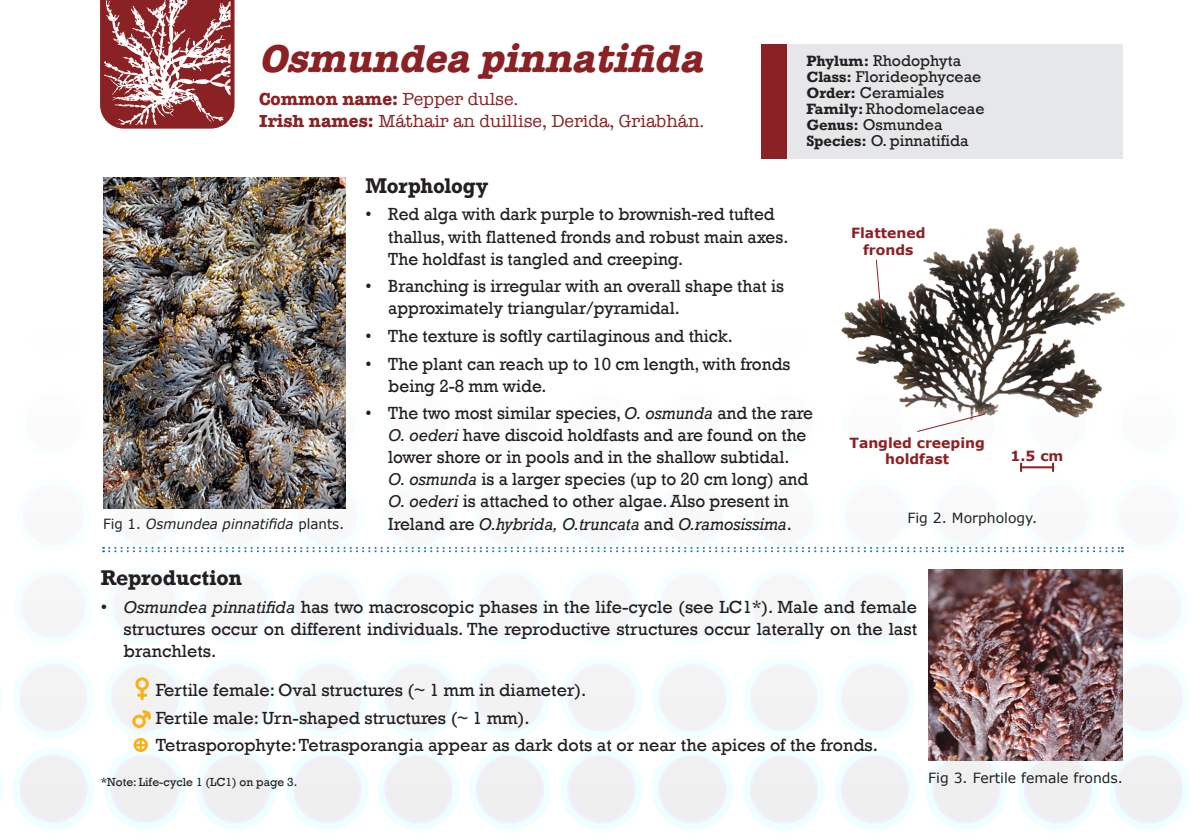
<style>
.page{position:relative;width:1191px;height:840px;background:#fff}
.page>*{position:absolute;margin:0;border:0;box-sizing:border-box;transform-origin:0 0}
.Nombre_científico{font:italic 700 40px "American Typewriter";color:#8a2124}
.Título_sección{font:700 20px "Rockwell";letter-spacing:-.015em;color:#231f20}
.Título_sección-2{font:700 20px "Rockwell";letter-spacing:-.015em;color:#231f20;scale:.96 1}
.Texto_descripción{font:18px/22px "Rockwell";color:#231f20;scale:.96 1}
.Texto_descripción-2{font:18px/22px "Rockwell";color:#231f20;text-align:justify}
.Nombre_común{font:18px "American Typewriter";color:#8a2124}
.Texto_descripción-3{font:16px "Rockwell";color:#231f20}
.t1{font:italic 16px "Rockwell";color:#231f20;scale:.96 1}
.Carac__rojas{font:700 14px/16.8px "Verdana";color:#8a2124;text-align:center}
.t2{font:14px "Verdana";color:#231f20}
.t3{font:italic 14px "Verdana";color:#231f20;scale:.96 1}
.Texto_descripción-4{font:12px "Rockwell";color:#231f20}
.s1{font-weight:700}
.s2{font-weight:700;font-size:14px}
.s3{font-style:normal}
.s4{font-style:italic;font-size:16px}
.s5{font-style:normal;font-size:18px}
</style>
<div class="page">
<img style="left:0;top:463px;width:1190px;height:367px">
<img style="left:841px;top:228px;width:284px;height:213px">
<hr style="left:1021px;top:466px;width:32px;height:2px;background:#8a2124">
<svg style="left:1052px;top:462px;width:2px;height:9px"></svg>
<svg style="left:1020px;top:462px;width:2px;height:9px"></svg>
<img style="left:103px;top:177px;width:243px;height:331px">
<div style="left:761px;top:45px;width:26px;height:114px;background:#8a2124"></div>
<div style="left:787px;top:45px;width:336px;height:114px;background:#e6e7e9"></div>
<svg style="left:100px;top:0;width:135px;height:129px"></svg>
<svg style="left:103px;top:546px;width:1020px;height:6px"></svg>
<svg style="left:132px;top:709px;width:19px;height:18px"></svg>
<svg style="left:135px;top:677px;width:14px;height:22px"></svg>
<div style="left:134px;top:737px;width:14px;height:14px;border:3px solid #fbb017;border-radius:50%"></div>
<svg style="left:134px;top:738px;width:13px;height:13px"></svg>
<img style="left:928px;top:569px;width:195px;height:191px">
<svg style="left:916px;top:412px;width:70px;height:20px"></svg>
<svg style="left:875px;top:258px;width:8px;height:66px"></svg>
<p class="Nombre_científico" style="left:259px;top:24px;width:459px">Osmundeapinnatifida</p>
<p class="Nombre_común" style="left:259px;top:85px;width:261px"><span class="s1">Common name:</span> Pepper dulse.</p>
<p class="Nombre_común" style="left:259px;top:107px;width:447px"><span class="s1">Irish names:</span> Máthair an duillise, Derida, Griabhán.</p>
<p class="Texto_descripción-3" style="left:806px;top:51px;width:156px"><span class="s2">Phylum:</span> Rhodophyta</p>
<p class="Texto_descripción-3" style="left:806px;top:67px;width:176px"><span class="s2">Class:</span> Florideophyceae</p>
<p class="Texto_descripción-3" style="left:806px;top:83px;width:139px"><span class="s2">Order:</span> Ceramiales</p>
<p class="Texto_descripción-3" style="left:806px;top:99px;width:180px"><span class="s2">Family:</span> Rhodomelaceae</p>
<p class="Texto_descripción-3" style="left:806px;top:115px;width:138px"><span class="s2">Genus:</span> Osmundea</p>
<p class="Texto_descripción-3" style="left:806px;top:131px;width:164px"><span class="s2">Species:</span> O. pinnatifida</p>
<p class="t3" style="left:103px;top:514px;width:253px"><span class="s3">Fig 1.</span> Osmundea pinnatifida <span class="s3">plants.</span></p>
<p class="Título_sección-2" style="left:365px;top:172px;width:129px">Morphology</p>
<p class="Texto_descripción" style="left:388px;top:203px;width:418px;text-indent:-23px">• Red alga with dark purple to brownish-red tufted thallus, with flattened fronds and robust main axes.<br>The holdfast is tangled and creeping.</p>
<p class="Texto_descripción" style="left:388px;top:275px;width:414px;text-indent:-23px">• Branching is irregular with an overall shape that is approximately triangular/pyramidal.</p>
<p class="Texto_descripción" style="left:365px;top:325px;width:384px">• The texture is softly cartilaginous and thick.</p>
<p class="Texto_descripción" style="left:388px;top:352px;width:420px;text-indent:-23px">• The plant can reach up to 10 cm length, with fronds being 2-8 mm wide.</p>
<p class="Texto_descripción" style="left:388px;top:402px;width:444px;text-indent:-23px">• The two most similar species, <span class="s4">O. osmunda</span> and the rare <span class="s4">O. oederi</span> have discoid holdfasts and are found on the lower shore or in pools and in the shallow subtidal.<br><span class="s4">O. osmunda</span> is a larger species (up to 20 cm long) and <span class="s4">O. oederi</span> is attached to other algae. Also present in</p>
<p class="t1" style="left:388px;top:513px;width:422px"><span class="s5">Ireland are</span> O.hybrida, O.truncata <span class="s5">and</span> O.ramosissima<span class="s5">.</span></p>
<p class="Carac__rojas" style="left:851px;top:224px;width:76px">Flattened fronds</p>
<p class="Carac__rojas" style="left:849px;top:434px;width:137px">Tangled creeping holdfast</p>
<p class="Carac__rojas" style="left:1010px;top:447px;width:54px">1.5 cm</p>
<p class="t2" style="left:907px;top:509px;width:131px">Fig 2. Morphology.</p>
<p class="Título_sección" style="left:101px;top:564px;width:143px">Reproduction</p>
<p class="Texto_descripción-2" style="left:124px;top:595px;width:795px;text-indent:-23px">• <span class="s4">Osmundea pinnatifida</span> has two macroscopic phases in the life-cycle (see LC1*). Male and female structures occur on different individuals. The reproductive structures occur laterally on the last branchlets.</p>
<p class="Texto_descripción-2" style="left:156px;top:678px;width:432px">Fertile female: Oval structures (~ 1 mm in diameter).</p>
<p class="Texto_descripción-2" style="left:156px;top:706px;width:376px">Fertile male: Urn-shaped structures (~ 1 mm).</p>
<p class="Texto_descripción-2" style="left:156px;top:734px;width:724px">Tetrasporophyte: Tetrasporangia appear as dark dots at or near the apices of the fronds.</p>
<p class="Texto_descripción-4" style="left:101px;top:774px;width:198px">*Note: Life-cycle 1 (LC1) on page 3.</p>
<p class="t2" style="left:928px;top:768px;width:196px">Fig 3. Fertile female fronds.</p>
</div>
